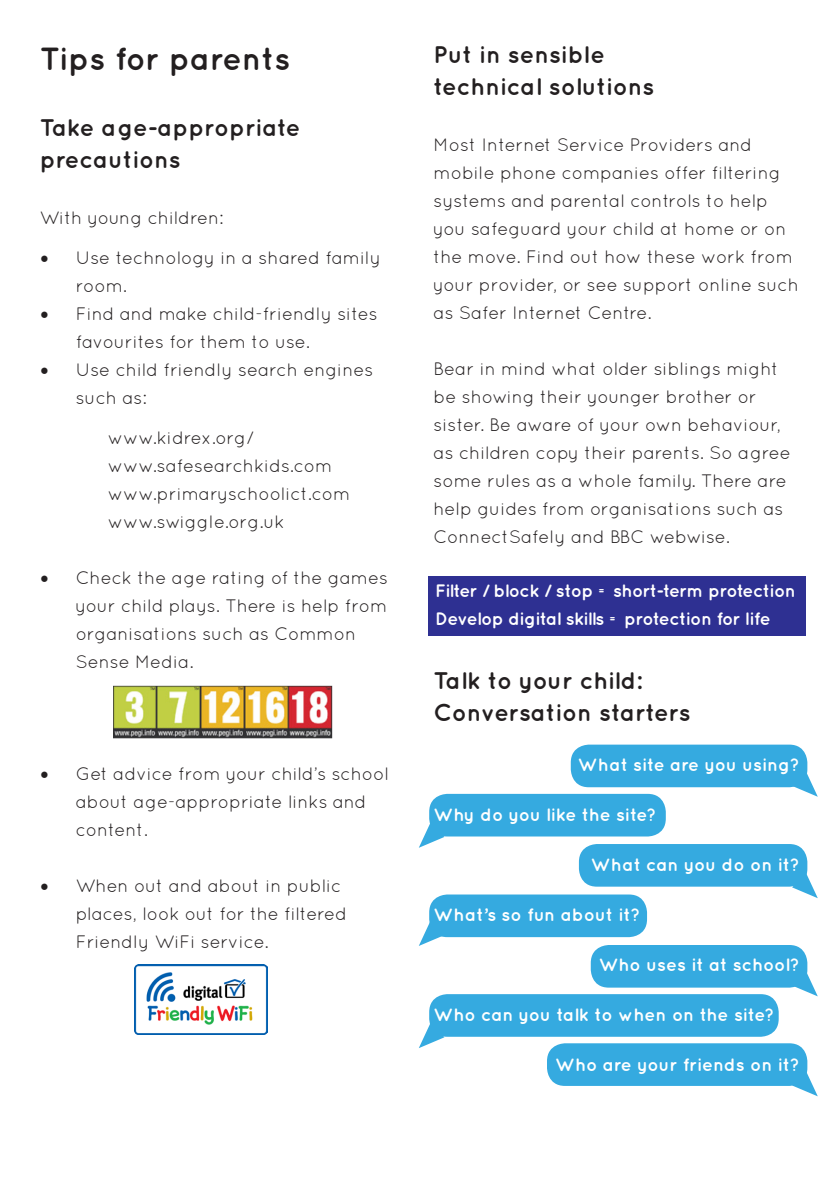
<style>
.page{position:relative;width:840px;height:1191px;background:#fff}
.page>*{position:absolute;margin:0;border:0;box-sizing:border-box;transform-origin:0 0}
.t1{font:700 32px "Quicksand";color:#231f20}
.t2{font:700 24px/32px "Quicksand";color:#231f20}
.t3{font:18px/28px "Quicksand";color:#231f20}
.t4{font:700 18px "Quicksand";letter-spacing:-.015em;color:#fff}
.s1{font-family:"Minion Pro";font-size:24px}
</style>
<div class="page">
<div style="left:427px;top:576px;width:377px;height:60px;background:#2e3092"></div>
<svg style="left:792px;top:771px;width:25px;height:25px"></svg>
<svg style="left:791px;top:873px;width:26px;height:25px"></svg>
<svg style="left:791px;top:971px;width:26px;height:25px"></svg>
<svg style="left:792px;top:1071px;width:25px;height:25px"></svg>
<svg style="left:419px;top:1023px;width:25px;height:25px"></svg>
<svg style="left:419px;top:923px;width:24px;height:23px"></svg>
<svg style="left:419px;top:822px;width:25px;height:25px"></svg>
<div style="left:546px;top:1043px;width:260px;height:43px;background:#35aae0;border-radius:18px"></div>
<div style="left:590px;top:945px;width:216px;height:42px;background:#35aae0;border-radius:18px"></div>
<div style="left:578px;top:844px;width:228px;height:42px;background:#35aae0;border-radius:18px"></div>
<div style="left:570px;top:744px;width:236px;height:43px;background:#35aae0;border-radius:18px"></div>
<div style="left:429px;top:794px;width:236px;height:42px;background:#35aae0;border-radius:18px"></div>
<div style="left:429px;top:894px;width:217px;height:43px;background:#35aae0;border-radius:18px"></div>
<div style="left:429px;top:994px;width:349px;height:42px;background:#35aae0;border-radius:18px"></div>
<img style="left:134px;top:964px;width:134px;height:70px">
<img style="left:113px;top:685px;width:219px;height:53px">
<p class="t1" style="left:40px;top:40px;width:252px">Tips for parents</p>
<p class="t2" style="left:40px;top:111px;width:262px">Take age-appropriate precautions</p>
<p class="t3" style="left:40px;top:203px;width:185px">With young children:</p>
<p class="t3" style="left:76px;top:243px;width:306px;text-indent:-36px"><span class="s1">•</span> Use technology in a shared family room.</p>
<p class="t3" style="left:76px;top:299px;width:303px;text-indent:-36px"><span class="s1">•</span> Find and make child-friendly sites favourites for them to use.</p>
<p class="t3" style="left:76px;top:355px;width:299px;text-indent:-36px"><span class="s1">•</span> Use child friendly search engines such as:</p>
<p class="t3" style="left:108px;top:423px;width:147px">www.kidrex.org/</p>
<p class="t3" style="left:108px;top:451px;width:226px">www.safesearchkids.com</p>
<p class="t3" style="left:108px;top:479px;width:244px">www.primaryschoolict.com</p>
<p class="t3" style="left:108px;top:507px;width:178px">www.swiggle.org.uk</p>
<p class="t3" style="left:76px;top:563px;width:313px;text-indent:-36px"><span class="s1">•</span> Check the age rating of the games your child plays. There is help from organisations such as Common<br>Sense Media.</p>
<p class="t3" style="left:76px;top:759px;width:314px;text-indent:-36px"><span class="s1">•</span> Get advice from your child’s school about age-appropriate links and content.</p>
<p class="t3" style="left:76px;top:871px;width:272px;text-indent:-36px"><span class="s1">•</span> When out and about in public places, look out for the filtered<br>Friendly WiFi service.</p>
<p class="t2" style="left:433px;top:37px;width:173px">Put in sensible</p>
<p class="t2" style="left:433px;top:69px;width:222px">technical solutions</p>
<p class="t3" style="left:433px;top:130px;width:366px">Most Internet Service Providers and mobile phone companies offer filtering systems and parental controls to help you safeguard your child at home or on the move. Find out how these work from your provider, or see support online such as Safer Internet Centre.</p>
<p class="t3" style="left:433px;top:354px;width:358px">Bear in mind what older siblings might be showing their younger brother or sister. Be aware of your own behaviour, as children copy their parents. So agree some rules as a whole family. There are help guides from organisations such as ConnectSafely and BBC webwise.</p>
<p class="t4" style="left:435px;top:579px;width:362px">Filter / block / stop = short-term protection</p>
<p class="t4" style="left:435px;top:607px;width:337px">Develop digital skills = protection for life</p>
<p class="t2" style="left:433px;top:663px;width:258px">Talk to your child:<br>Conversation starters</p>
<p class="t4" style="left:577px;top:753px;width:223px">What site are you using?</p>
<p class="t4" style="left:433px;top:803px;width:224px">Why do you like the site?</p>
<p class="t4" style="left:590px;top:853px;width:210px">What can you do on it?</p>
<p class="t4" style="left:433px;top:903px;width:208px">What’s so fun about it?</p>
<p class="t4" style="left:598px;top:953px;width:202px">Who uses it at school?</p>
<p class="t4" style="left:433px;top:1003px;width:342px">Who can you talk to when on the site?</p>
<p class="t4" style="left:555px;top:1053px;width:246px">Who are your friends on it?</p>
</div>
